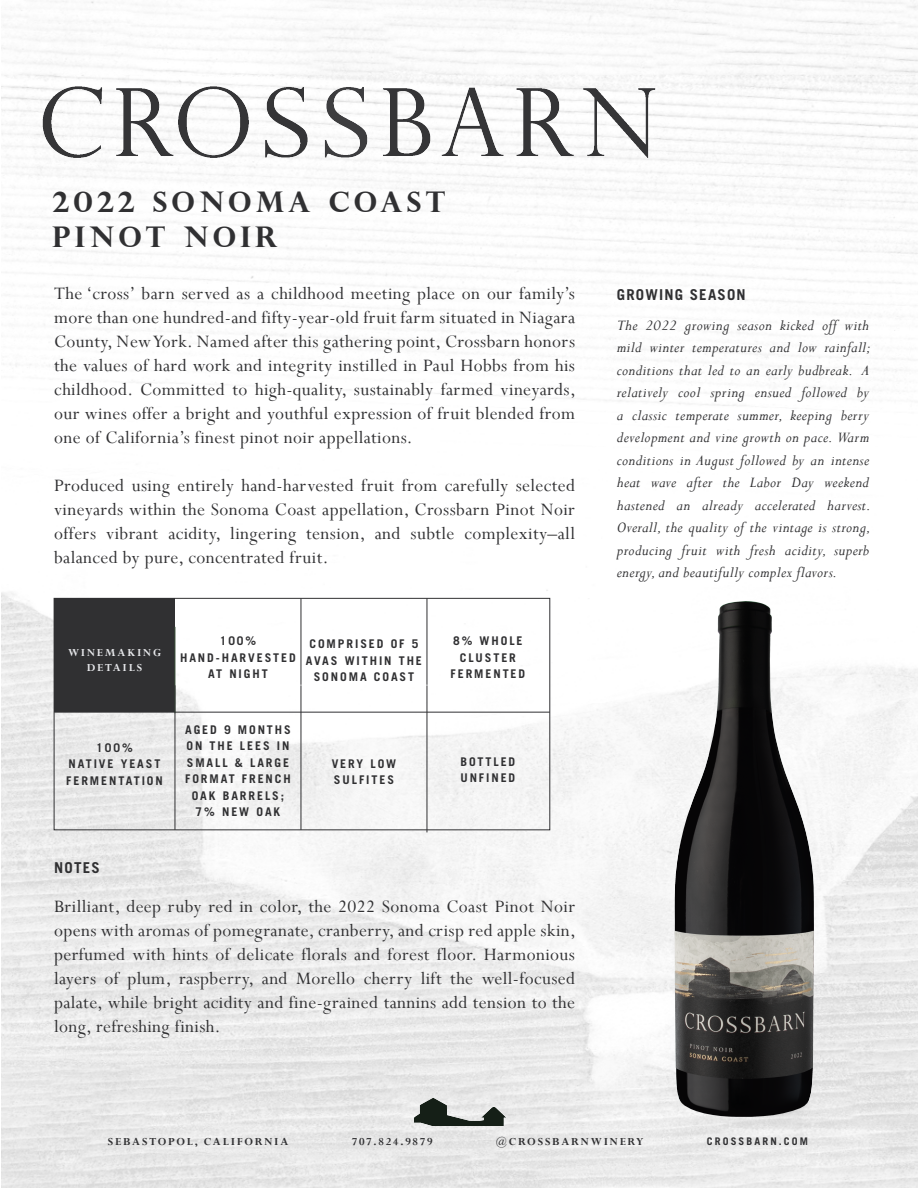
<style>
.page{position:relative;width:918px;height:1188px;background:#fff}
.page>*{position:absolute;margin:0;border:0;box-sizing:border-box;transform-origin:0 0}
.t1{font:700 28.5px/34.5px "Perpetua Titling";letter-spacing:.15em;color:#303032}
.t2{font:19.5px/24px "Perpetua";letter-spacing:.02em;color:#303032;text-align:justify}
.t3{font:italic 16.5px/22.5px "Perpetua";letter-spacing:.02em;color:#303032;text-align:justify}
.t4{font:700 15px "Trade Gothic LT Std";letter-spacing:.08em;color:#303032}
.t5{font:700 12px/16.5px "Trade Gothic LT Std";letter-spacing:.16em;color:#303032;text-align:center}
.t6{font:700 12px "Perpetua";letter-spacing:.15em;color:#303032}
.t7{font:700 12px/14.4px "Perpetua";letter-spacing:.15em;color:#e7e8eb;text-align:center}
.t8{font:700 10.5px "Trade Gothic LT Std";letter-spacing:.2em;color:#303032}
</style>
<div class="page">
<img style="left:1px;top:0;width:917px;height:1188px">
<img style="left:634px;top:581px;width:222px;height:555px">
<img style="left:406px;top:1096px;width:106px;height:32px">
<img style="left:21px;top:75px;width:657px;height:92px">
<div style="left:54px;top:598px;width:121px;height:114px;background:#303032"></div>
<hr style="left:54px;top:712px;width:496px;height:1px;background:#303032">
<hr style="left:175px;top:627px;width:1px;height:86px;background:#3c523b">
<hr style="left:301px;top:598px;width:1px;height:87px;background:#303032">
<hr style="left:427px;top:598px;width:1px;height:87px;background:#303032">
<hr style="left:175px;top:685px;width:1px;height:145px;background:#303032">
<hr style="left:301px;top:685px;width:1px;height:145px;background:#303032">
<hr style="left:427px;top:685px;width:1px;height:147px;background:#303032">
<div style="left:54px;top:598px;width:496px;height:232px;border:1px solid #303032"></div>
<h1 class="t1" style="left:53px;top:184px;width:394px">2022 SONOMA COAST<br>PINOT NOIR</h1>
<p class="t2" style="left:54px;top:281px;width:523px">The ‘cross’ barn served as a childhood meeting place on our family’s more than one hundred-and fifty-year-old fruit farm situated in Niagara County, New York. Named after this gathering point, Crossbarn honors the values of hard work and integrity instilled in Paul Hobbs from his childhood. Committed to high-quality, sustainably farmed vineyards, our wines offer a bright and youthful expression of fruit blended from one of California’s finest pinot noir appellations.</p>
<p class="t2" style="left:54px;top:473px;width:523px">Produced using entirely hand-harvested fruit from carefully selected vineyards within the Sonoma Coast appellation, Crossbarn Pinot Noir offers vibrant acidity, lingering tension, and subtle complexity–all balanced by pure, concentrated fruit.</p>
<p class="t7" style="left:68px;top:645px;width:94px">WINEMAKING<br>DETAILS</p>
<p class="t5" style="left:66px;top:739px;width:98px">100%<br>NATIVE YEAST<br>FERMENTATION</p>
<p class="t4" style="left:54px;top:859px;width:47px">NOTES</p>
<p class="t5" style="left:180px;top:632px;width:117px">100%<br>HAND-HARVESTED<br>AT NIGHT</p>
<p class="t5" style="left:306px;top:635px;width:118px">COMPRISED OF 5<br>AVAS WITHIN THE<br>SONOMA COAST</p>
<p class="t5" style="left:185px;top:721px;width:107px">AGED 9 MONTHS<br>ON THE LEES IN<br>SMALL &amp; LARGE<br>FORMAT FRENCH<br>OAK BARRELS;<br>7% NEW OAK</p>
<p class="t5" style="left:332px;top:755px;width:66px;text-align:left">VERY LOW<br>SULFITES</p>
<p class="t5" style="left:451px;top:633px;width:76px">8% WHOLE<br>CLUSTER<br>FERMENTED</p>
<p class="t5" style="left:460px;top:753px;width:56px;text-align:left">BOTTLED<br>UNFINED</p>
<p class="t2" style="left:54px;top:894px;width:523px">Brilliant, deep ruby red in color, the 2022 Sonoma Coast Pinot Noir opens with aromas of pomegranate, cranberry, and crisp red apple skin, perfumed with hints of delicate florals and forest floor. Harmonious layers of plum, raspberry, and Morello cherry lift the well-focused palate, while bright acidity and fine-grained tannins add tension to the long, refreshing finish.</p>
<p class="t4" style="left:617px;top:285px;width:130px">GROWING SEASON</p>
<p class="t3" style="left:617px;top:313px;width:256px">The 2022 growing season kicked off with mild winter temperatures and low rainfall; conditions that led to an early budbreak. A relatively cool spring ensued followed by a classic temperate summer, keeping berry development and vine growth on pace. Warm conditions in August followed by an intense heat wave after the Labor Day weekend hastened an already accelerated harvest.<br>Overall, the quality of the vintage is strong, producing fruit with fresh acidity, superb energy, and beautifully complex flavors.</p>
<p class="t6" style="left:108px;top:1134px;width:182px">SEBASTOPOL, CALIFORNIA</p>
<p class="t6" style="left:352px;top:1134px;width:83px">707.824.9879</p>
<p class="t6" style="left:496px;top:1134px;width:149px">@CROSSBARNWINERY</p>
<p class="t8" style="left:707px;top:1135px;width:103px">CROSSBARN.COM</p>
</div>
